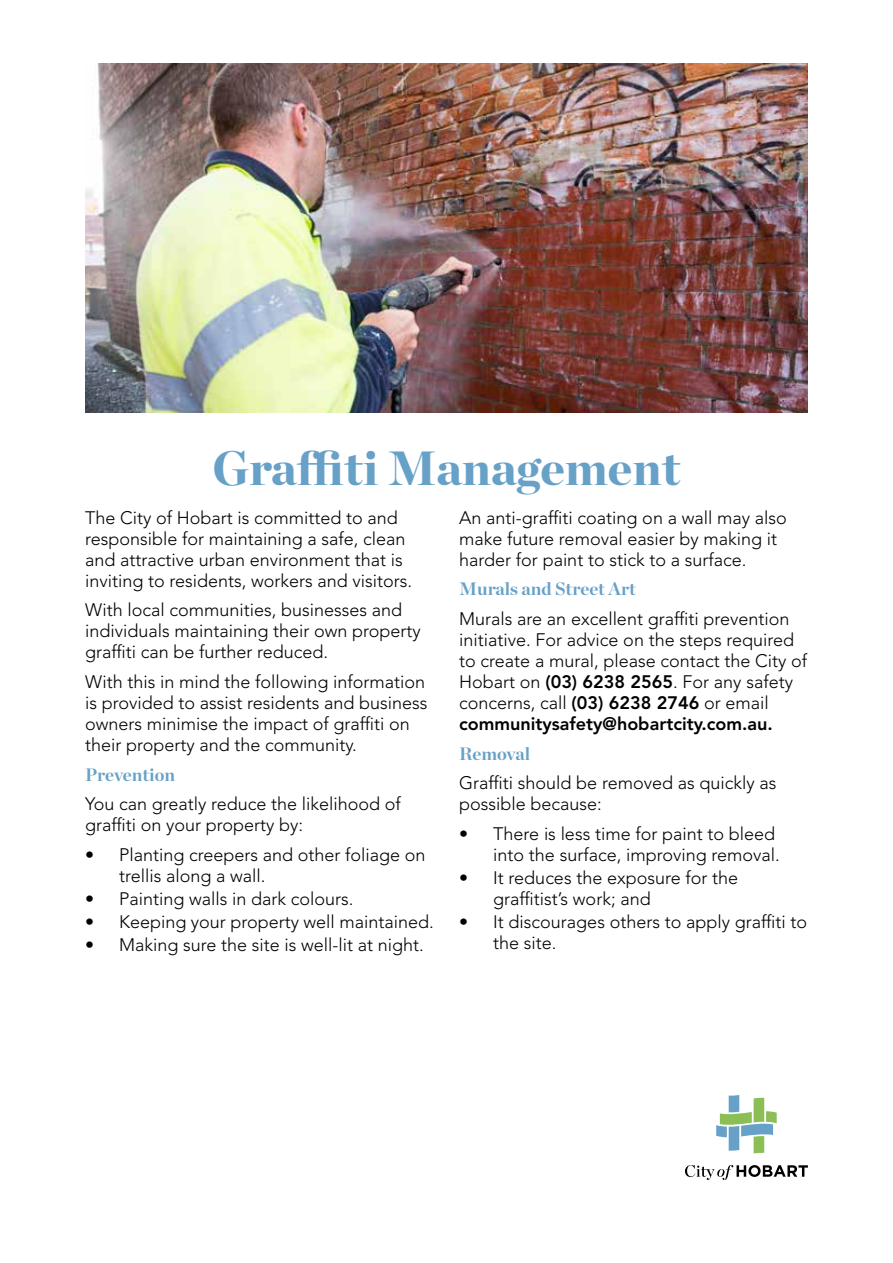
<style>
.page{position:relative;width:893px;height:1263px;background:#fff}
.page>*{position:absolute;margin:0;border:0;box-sizing:border-box;transform-origin:0 0}
.t1{font:900 48px "Chronicle Display";color:#67a1c7}
.t2{font:300 18px/21px "Avenir LT Std";color:#000}
.t3{font:700 18px "Chronicle Display";color:#67a1c7}
.s1{font-weight:800}
</style>
<div class="page">
<img style="left:85px;top:64px;width:723px;height:348px">
<svg style="left:685px;top:1165px;width:123px;height:15px"></svg>
<svg style="left:716px;top:1095px;width:61px;height:58px"></svg>
<h1 class="t1" style="left:212px;top:428px;width:470px">Graffiti Management</h1>
<p class="t2" style="left:85px;top:507px;width:329px">The City of Hobart is committed to and responsible for maintaining a safe, clean and attractive urban environment that is inviting to residents, workers and visitors.</p>
<p class="t2" style="left:85px;top:600px;width:337px">With local communities, businesses and individuals maintaining their own property graffiti can be further reduced.</p>
<p class="t2" style="left:85px;top:671px;width:344px">With this in mind the following information is provided to assist residents and business owners minimise the impact of graffiti on their property and the community.</p>
<p class="t3" style="left:85px;top:760px;width:92px">Prevention</p>
<p class="t2" style="left:85px;top:793px;width:317px">You can greatly reduce the likelihood of graffiti on your property by:</p>
<p class="t2" style="left:119px;top:844px;width:308px;text-indent:-34px">• Planting creepers and other foliage on trellis along a wall.</p>
<p class="t2" style="left:85px;top:888px;width:270px">• Painting walls in dark colours.</p>
<p class="t2" style="left:85px;top:911px;width:350px">• Keeping your property well maintained.</p>
<p class="t2" style="left:85px;top:934px;width:340px">• Making sure the site is well-lit at night.</p>
<p class="t2" style="left:459px;top:507px;width:329px">An anti-graffiti coating on a wall may also make future removal easier by making it harder for paint to stick to a surface.</p>
<p class="t3" style="left:459px;top:575px;width:178px">Murals and Street Art</p>
<p class="t2" style="left:459px;top:608px;width:349px">Murals are an excellent graffiti prevention initiative. For advice on the steps required to create a mural, please contact the City of Hobart on <span class="s1">(03) 6238 2565</span>. For any safety concerns, call <span class="s1">(03) 6238 2746</span> or email <span class="s1">communitysafety@hobartcity.com.au.</span></p>
<p class="t3" style="left:459px;top:739px;width:72px">Removal</p>
<p class="t2" style="left:459px;top:772px;width:319px">Graffiti should be removed as quickly as possible because:</p>
<p class="t2" style="left:459px;top:823px;width:322px;text-align:right">• There is less time for paint to bleed into the surface, improving removal.</p>
<p class="t2" style="left:493px;top:867px;width:246px;text-indent:-34px">• It reduces the exposure for the graffitist’s work; and</p>
<p class="t2" style="left:493px;top:911px;width:315px;text-indent:-34px">• It discourages others to apply graffiti to the site.</p>
</div>
